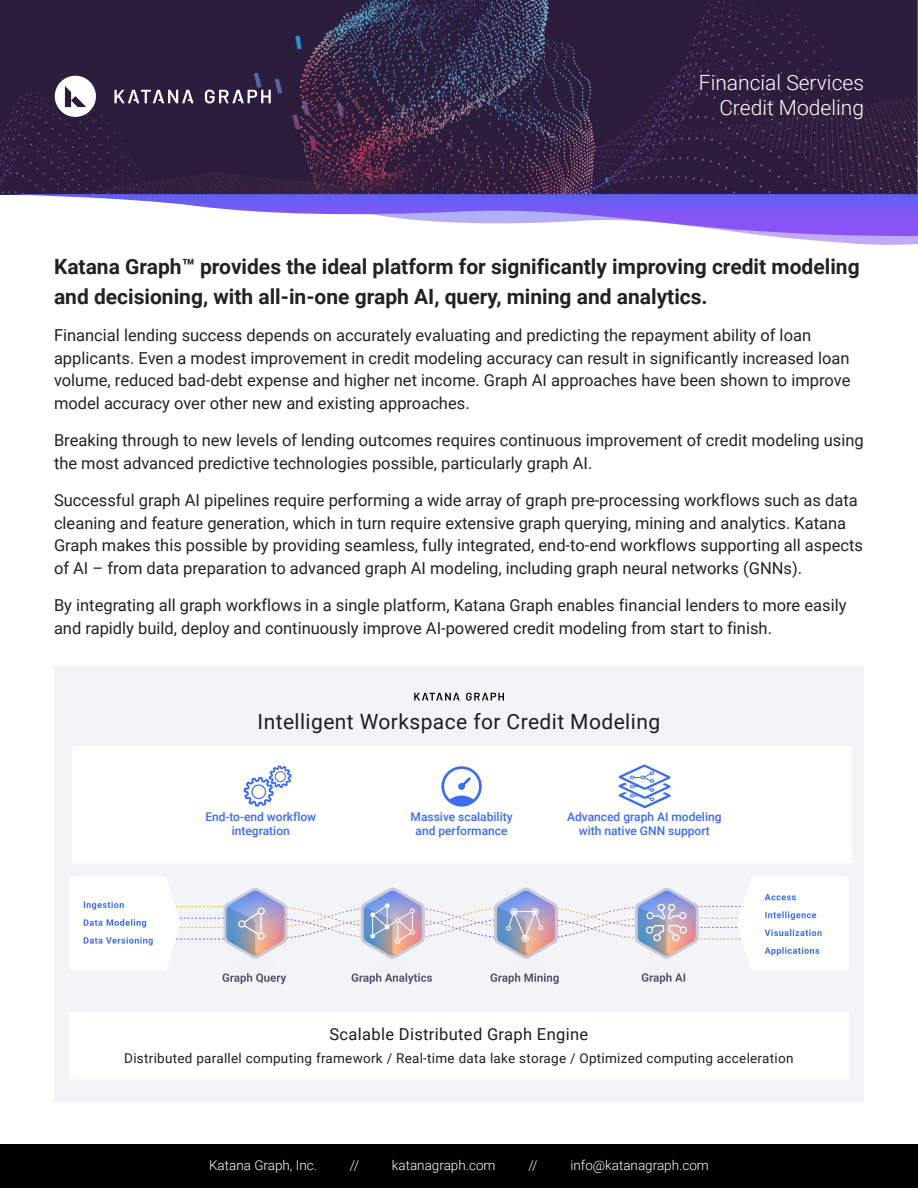
<style>
.page{position:relative;width:918px;height:1188px;background:#fff}
.page>*{position:absolute;margin:0;border:0;box-sizing:border-box;transform-origin:0 0}
.t1{font:700 21px/30px "Roboto";color:#222}
.t2{font:21px "Roboto";letter-spacing:.02em;color:#1c1c28}
.t3{font:300 21px/25.2px "Roboto";color:#fff;text-align:right}
.t4{font:16.5px/22.5px "Roboto";color:#222}
.t5{font:16.5px "Roboto";letter-spacing:.02em;color:#1c1c28}
.t6{font:13.5px "Roboto";letter-spacing:.02em;color:#1c1c28}
.t7{font:300 13.5px "Roboto";color:#fff}
.t8{font:500 12px/13.5px "Roboto";color:#3d6bf5;text-align:center}
</style>
<div class="page">
<div style="left:0;top:1145px;width:918px;height:43px;background:#000"></div>
<img style="left:0;top:0;width:918px;height:194px">
<svg style="left:55px;top:76px;width:41px;height:41px"></svg>
<svg style="left:114px;top:90px;width:79px;height:13px"></svg>
<svg style="left:205px;top:90px;width:66px;height:13px"></svg>
<svg style="left:0;top:194px;width:918px;height:51px"></svg>
<div style="left:54px;top:666px;width:810px;height:435px;background:#f3f4f8"></div>
<svg style="left:414px;top:693px;width:46px;height:8px"></svg>
<svg style="left:466px;top:693px;width:38px;height:8px"></svg>
<svg style="left:69px;top:877px;width:779px;height:107px"></svg>
<div style="left:69px;top:1012px;width:780px;height:66px;background:#fff"></div>
<div style="left:72px;top:746px;width:780px;height:117px;background:#fff"></div>
<svg style="left:243px;top:765px;width:49px;height:42px"></svg>
<div style="left:275px;top:771px;width:11px;height:11px;border:1px solid #3d6bf5;border-radius:50%"></div>
<svg style="left:619px;top:764px;width:52px;height:44px"></svg>
<svg style="left:441px;top:766px;width:41px;height:41px"></svg>
<p class="t3" style="left:699px;top:69px;width:167px">Financial Services<br>Credit Modeling</p>
<p class="t1" style="left:54px;top:251px;width:807px">Katana Graph™ provides the ideal platform for significantly improving credit modeling and decisioning, with all-in-one graph AI, query, mining and analytics.</p>
<p class="t4" style="left:54px;top:324px;width:798px">Financial lending success depends on accurately evaluating and predicting the repayment ability of loan applicants. Even a modest improvement in credit modeling accuracy can result in significantly increased loan volume, reduced bad-debt expense and higher net income. Graph AI approaches have been shown to improve model accuracy over other new and existing approaches.</p>
<p class="t4" style="left:54px;top:429px;width:811px">Breaking through to new levels of lending outcomes requires continuous improvement of credit modeling using the most advanced predictive technologies possible, particularly graph AI.</p>
<p class="t4" style="left:54px;top:489px;width:811px">Successful graph AI pipelines require performing a wide array of graph pre-processing workflows such as data cleaning and feature generation, which in turn require extensive graph querying, mining and analytics. Katana Graph makes this possible by providing seamless, fully integrated, end-to-end workflows supporting all aspects of AI – from data preparation to advanced graph AI modeling, including graph neural networks (GNNs).</p>
<p class="t4" style="left:54px;top:594px;width:794px">By integrating all graph workflows in a single platform, Katana Graph enables financial lenders to more easily and rapidly build, deploy and continuously improve AI-powered credit modeling from start to finish.</p>
<p class="t2" style="left:258px;top:706px;width:404px">Intelligent Workspace for Credit Modeling</p>
<p class="t8" style="left:205px;top:810px;width:112px">End-to-end workflow integration</p>
<p class="t8" style="left:567px;top:810px;width:156px">Advanced graph AI modeling with native GNN support</p>
<p class="t8" style="left:411px;top:810px;width:104px">Massive scalability and performance</p>
<p class="t5" style="left:329px;top:1022px;width:260px">Scalable Distributed Graph Engine</p>
<p class="t6" style="left:124px;top:1049px;width:671px">Distributed parallel computing framework / Real-time data lake storage / Optimized computing acceleration</p>
<p class="t7" style="left:209px;top:1156px;width:109px">Katana Graph, Inc.</p>
<p class="t7" style="left:350px;top:1156px;width:11px">//</p>
<p class="t7" style="left:392px;top:1156px;width:105px">katanagraph.com</p>
<p class="t7" style="left:528px;top:1156px;width:11px">//</p>
<p class="t7" style="left:570px;top:1156px;width:140px">info@katanagraph.com</p>
</div>
